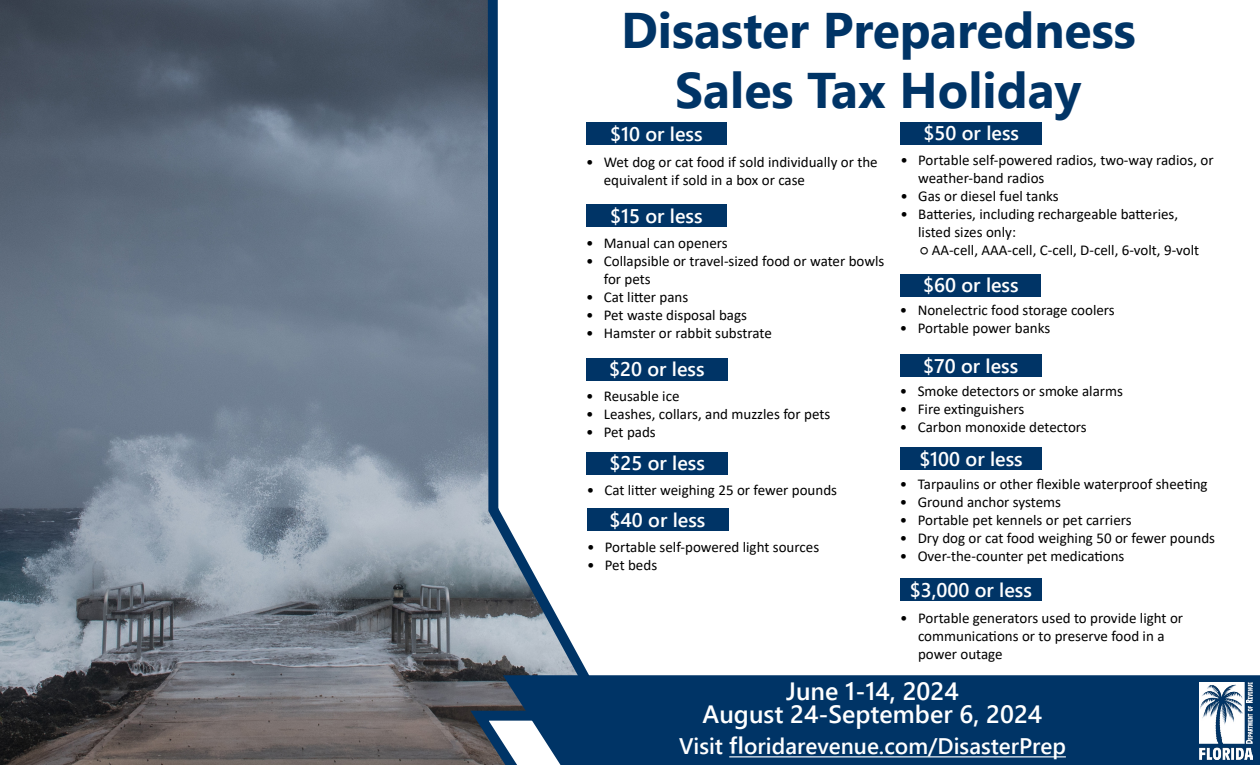
<style>
.page{position:relative;width:1260px;height:765px;background:#fff}
.page>*{position:absolute;margin:0;border:0;box-sizing:border-box;transform-origin:0 0}
.t1{font:700 50px/60px "Nirmala UI";color:#003466;text-align:center}
.t2{font:700 25px/23.8px "Yu Gothic UI";color:#fff;text-align:center}
.t3{font:700 22.5px "Yu Gothic UI";color:#fff}
.t4{font:700 19.75px "Yu Gothic UI";color:#fff}
.t5{font:15px/18px "Calibri";color:#000}
</style>
<div class="page">
<img style="left:0;top:0;width:483px;height:765px">
<svg style="left:466px;top:702px;width:17px;height:63px"></svg>
<svg style="left:483px;top:0;width:559px;height:765px"></svg>
<div style="left:503px;top:675px;width:757px;height:90px;background:#003466"></div>
<hr style="left:729px;top:756px;width:337px;height:1px;background:#fff">
<img style="left:1199px;top:682px;width:53px;height:77px">
<div style="left:586px;top:123px;width:141px;height:22px;background:#003466"></div>
<div style="left:586px;top:205px;width:141px;height:22px;background:#003466"></div>
<div style="left:586px;top:358px;width:141px;height:22px;background:#003466"></div>
<div style="left:587px;top:508px;width:141px;height:23px;background:#003466"></div>
<div style="left:901px;top:122px;width:141px;height:22px;background:#003466"></div>
<div style="left:900px;top:274px;width:141px;height:22px;background:#003466"></div>
<div style="left:900px;top:354px;width:141px;height:23px;background:#003466"></div>
<div style="left:900px;top:447px;width:142px;height:23px;background:#003466"></div>
<div style="left:900px;top:578px;width:142px;height:23px;background:#003466"></div>
<div style="left:587px;top:452px;width:141px;height:22px;background:#003466"></div>
<h1 class="t1" style="left:621px;top:-2px;width:516px">Disaster Preparedness<br>Sales Tax Holiday</h1>
<h3 class="t4" style="left:610px;top:123px;width:94px">$10 or less</h3>
<p class="t5" style="left:604px;top:152px;width:275px;text-indent:-18px">• Wet dog or cat food if sold individually or the equivalent if sold in a box or case</p>
<h3 class="t4" style="left:610px;top:205px;width:94px">$15 or less</h3>
<p class="t5" style="left:586px;top:234px;width:143px">• Manual can openers</p>
<p class="t5" style="left:604px;top:252px;width:282px;text-indent:-18px">• Collapsible or travel-sized food or water bowls for pets</p>
<p class="t5" style="left:586px;top:288px;width:104px">• Cat litter pans</p>
<p class="t5" style="left:586px;top:306px;width:162px">• Pet waste disposal bags</p>
<p class="t5" style="left:586px;top:324px;width:187px">• Hamster or rabbit substrate</p>
<h3 class="t4" style="left:609px;top:358px;width:97px">$20 or less</h3>
<p class="t5" style="left:586px;top:387px;width:95px">• Reusable ice</p>
<p class="t5" style="left:586px;top:405px;width:246px">• Leashes, collars, and muzzles for pets</p>
<p class="t5" style="left:586px;top:423px;width:71px">• Pet pads</p>
<h3 class="t4" style="left:924px;top:122px;width:97px">$50 or less</h3>
<p class="t5" style="left:918px;top:151px;width:297px;text-indent:-18px">• Portable self-powered radios, two-way radios, or weather-band radios</p>
<p class="t5" style="left:900px;top:187px;width:160px">• Gas or diesel fuel tanks</p>
<p class="t5" style="left:918px;top:205px;width:261px;text-indent:-18px">• Batteries, including rechargeable batteries, listed sizes only:</p>
<p class="t5" style="left:920px;top:241px;width:280px">○ AA-cell, AAA-cell, C-cell, D-cell, 6-volt, 9-volt</p>
<h3 class="t4" style="left:923px;top:274px;width:97px">$60 or less</h3>
<p class="t5" style="left:900px;top:301px;width:216px">• Nonelectric food storage coolers</p>
<p class="t5" style="left:900px;top:319px;width:152px">• Portable power banks</p>
<h3 class="t4" style="left:923px;top:354px;width:97px">$70 or less</h3>
<p class="t5" style="left:900px;top:381px;width:225px">• Smoke detectors or smoke alarms</p>
<p class="t5" style="left:900px;top:399px;width:126px">• Fire extinguishers</p>
<p class="t5" style="left:900px;top:417px;width:188px">• Carbon monoxide detectors</p>
<h3 class="t4" style="left:609px;top:452px;width:97px">$25 or less</h3>
<p class="t5" style="left:587px;top:481px;width:252px">• Cat litter weighing 25 or fewer pounds</p>
<h3 class="t4" style="left:610px;top:508px;width:97px">$40 or less</h3>
<p class="t5" style="left:587px;top:538px;width:234px">• Portable self-powered light sources</p>
<p class="t5" style="left:587px;top:556px;width:72px">• Pet beds</p>
<h3 class="t4" style="left:919px;top:447px;width:105px">$100 or less</h3>
<p class="t5" style="left:900px;top:474px;width:309px">• Tarpaulins or other flexible waterproof sheeting</p>
<p class="t5" style="left:900px;top:492px;width:163px">• Ground anchor systems</p>
<p class="t5" style="left:900px;top:510px;width:233px">• Portable pet kennels or pet carriers</p>
<p class="t5" style="left:900px;top:528px;width:317px">• Dry dog or cat food weighing 50 or fewer pounds</p>
<p class="t5" style="left:900px;top:546px;width:226px">• Over-the-counter pet medications</p>
<h3 class="t4" style="left:910px;top:578px;width:124px">$3,000 or less</h3>
<p class="t5" style="left:918px;top:608px;width:267px;text-indent:-18px">• Portable generators used to provide light or communications or to preserve food in a power outage</p>
<h2 class="t2" style="left:703px;top:679px;width:341px">June 1-14, 2024<br>August 24-September 6, 2024</h2>
<h3 class="t3" style="left:679px;top:733px;width:388px">Visit floridarevenue.com/DisasterPrep</h3>
</div>
